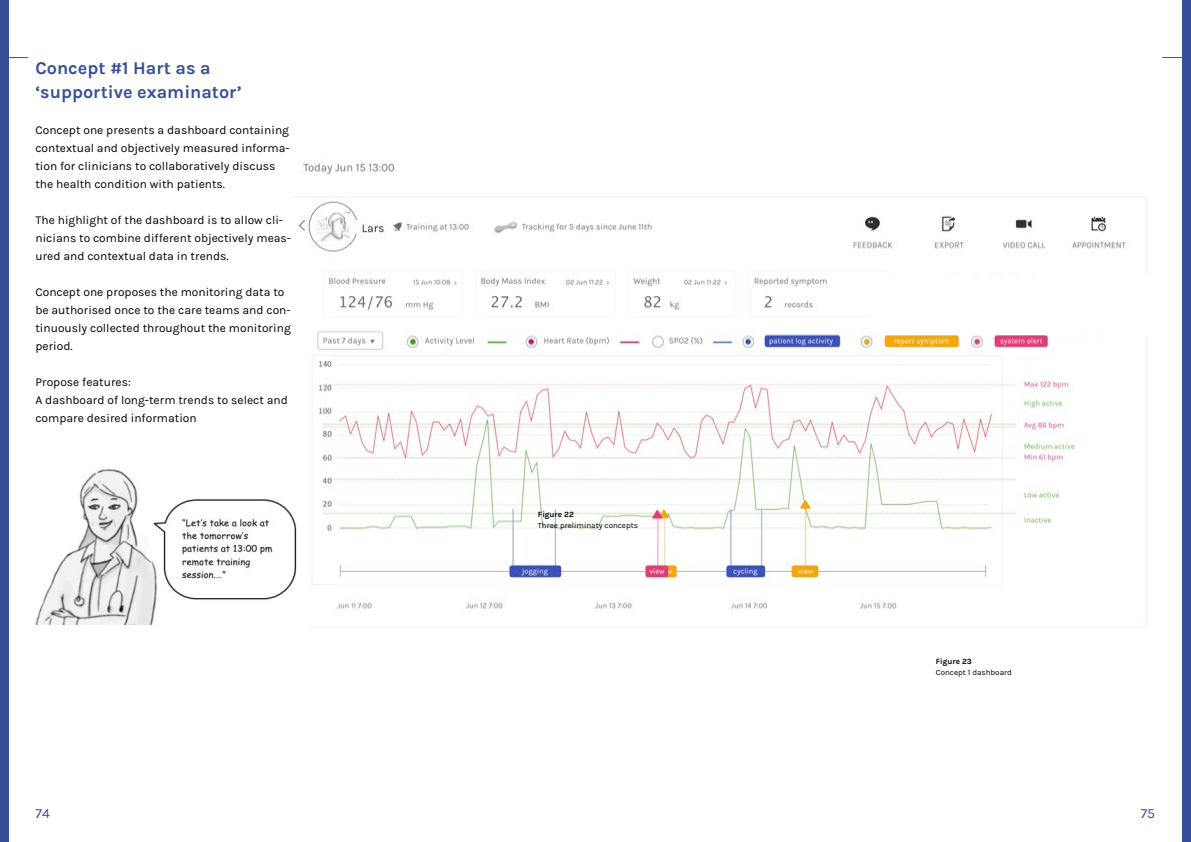
<style>
.page{position:relative;width:1191px;height:842px;background:#fff}
.page>*{position:absolute;margin:0;border:0;box-sizing:border-box;transform-origin:0 0}
.t1{font:700 18px/24px "Karla";color:#374f98}
.t2{font:14px "Karla";color:#374f98}
.t3{font:12px/18px "Karla";color:#000}
.t4{font:8px "Karla";color:#000}
.t5{font:700 8px "Karla";color:#000}
</style>
<div class="page">
<div style="left:0;top:0;width:9px;height:842px;background:#374f98"></div>
<div style="left:1182px;top:0;width:9px;height:842px;background:#374f98"></div>
<svg style="left:9px;top:57px;width:19px;height:1px"></svg>
<svg style="left:1162px;top:57px;width:20px;height:1px"></svg>
<img style="left:299px;top:160px;width:848px;height:467px">
<div style="left:870px;top:276px;width:279px;height:58px;background:#fff"></div>
<img style="left:35px;top:445px;width:271px;height:182px">
<h1 class="t1" style="left:35px;top:56px;width:208px">Concept #1 Hart as a ‘supportive examinator’</h1>
<p class="t3" style="left:35px;top:122px;width:256px">Concept one presents a dashboard containing contextual and objectively measured informa&shy;tion for clinicians to collaboratively discuss the health condition with patients.</p>
<p class="t3" style="left:35px;top:212px;width:257px">The highlight of the dashboard is to allow cli&shy;nicians to combine different objectively meas&shy;ured and contextual data in trends.</p>
<p class="t3" style="left:35px;top:284px;width:257px">Concept one proposes the monitoring data to be authorised once to the care teams and con&shy;tinuously collected throughout the monitoring period.</p>
<p class="t3" style="left:35px;top:374px;width:254px">Propose features:<br>A dashboard of long-term trends to select and compare desired information</p>
<p class="t5" style="left:538px;top:510px;width:37px">Figure 22</p>
<p class="t4" style="left:538px;top:521px;width:102px">Three preliminaty concepts</p>
<p class="t5" style="left:935px;top:657px;width:38px">Figure 23</p>
<p class="t4" style="left:935px;top:668px;width:78px">Concept 1 dashboard</p>
<p class="t2" style="left:35px;top:806px;width:16px">74</p>
<p class="t2" style="left:1140px;top:806px;width:16px">75</p>
</div>
